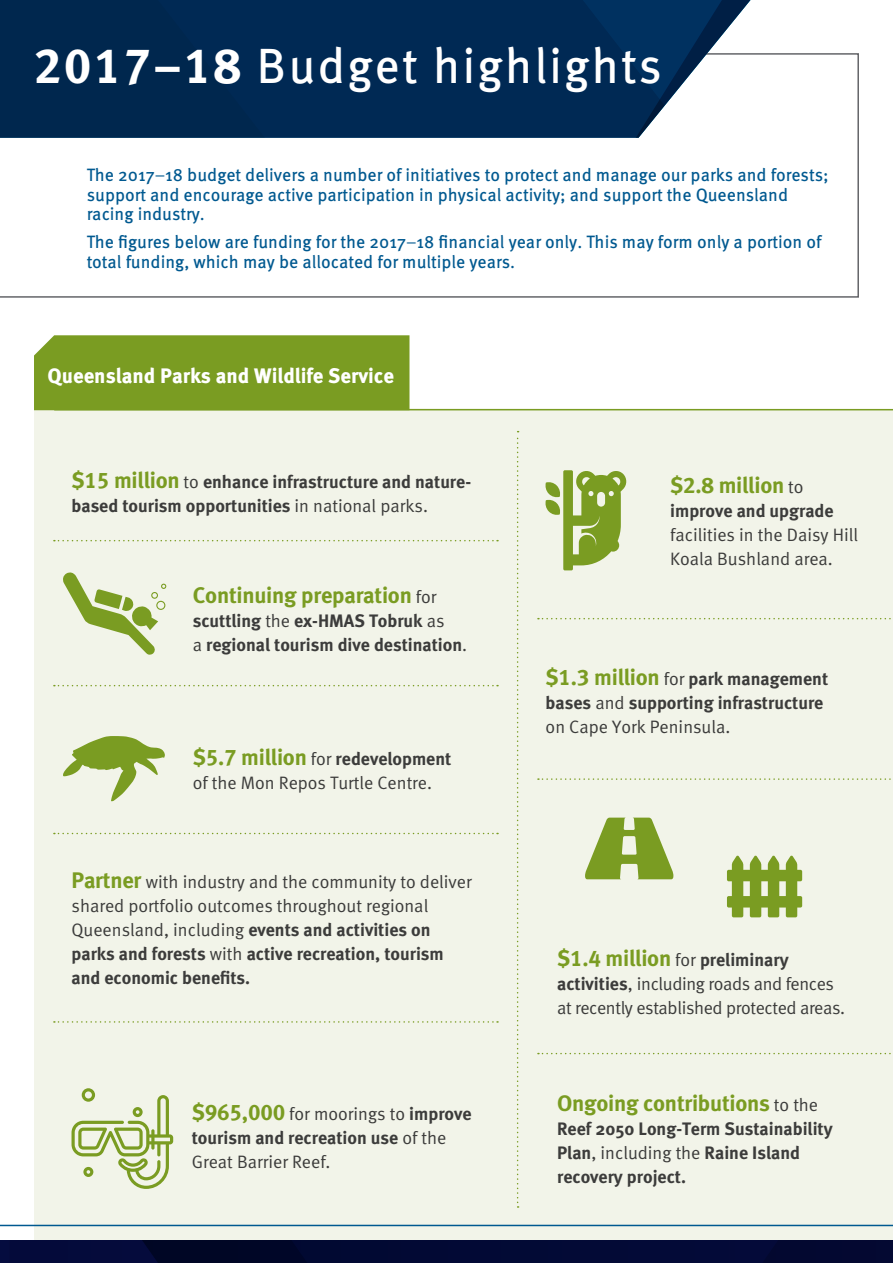
<style>
.page{position:relative;width:893px;height:1263px;background:#fff}
.page>*{position:absolute;margin:0;border:0;box-sizing:border-box;transform-origin:0 0}
.t1{font:700 49.8px "Meta Normal";letter-spacing:.04em;color:#fff}
.t2{font:22.5px "Meta Bold LF";letter-spacing:-.01em;color:#7a9c22}
.t3{font:700 21px "Meta";color:#fff}
.t4{font:700 18px/24px "Meta";color:#3c3c3b}
.t5{font:700 18px/19.5px "Meta Normal";color:#005990}
.t6{font:18px/24px "Meta Normal";color:#3c3c3b}
.t7{font:18px/24px "Meta Normal";letter-spacing:-.02em;color:#3c3c3b}
.s1{font-family:"Meta Bold LF";font-weight:400}
.s2{font-family:"Meta Bold LF";font-weight:400;font-size:22.5px;color:#7a9c22}
.s3{font-family:"Meta Normal";font-weight:400}
.s4{font-family:"Meta Normal";font-size:18px;color:#3c3c3b}
.s5{font-family:"Meta Bold LF";font-size:22.5px;color:#7a9c22}
.s6{font-family:"Meta";font-weight:700}
.s7{font-family:"Meta";font-weight:700;font-size:18px;color:#3c3c3b}
</style>
<div class="page">
<div style="left:34px;top:408px;width:859px;height:832px;background:#f2f4e9"></div>
<hr style="left:54px;top:409px;width:839px;height:1px;background:#7a9c22">
<svg style="left:538px;top:618px;width:355px;height:1px"></svg>
<svg style="left:538px;top:778px;width:355px;height:2px"></svg>
<svg style="left:538px;top:1053px;width:355px;height:1px"></svg>
<svg style="left:517px;top:431px;width:2px;height:777px;background:#dce4c5"></svg>
<svg style="left:54px;top:540px;width:444px;height:1px"></svg>
<svg style="left:54px;top:685px;width:444px;height:1px"></svg>
<svg style="left:54px;top:833px;width:444px;height:1px"></svg>
<svg style="left:54px;top:1021px;width:444px;height:2px"></svg>
<svg style="left:0;top:53px;width:859px;height:245px"></svg>
<div style="left:34px;top:335px;width:375px;height:75px;background:#7a9c22"></div>
<svg style="left:727px;top:856px;width:75px;height:61px;background:#9ab458"></svg>
<svg style="left:63px;top:736px;width:102px;height:65px;background:#c0cf96"></svg>
<svg style="left:585px;top:818px;width:88px;height:61px;background:#a3ba66"></svg>
<svg style="left:545px;top:470px;width:82px;height:100px;background:#adc177"></svg>
<svg style="left:72px;top:1088px;width:101px;height:101px;background:#d4deb8"></svg>
<div style="left:0;top:1240px;width:893px;height:23px;background:linear-gradient(to right,#020932,#030934)"></div>
<svg style="left:0;top:0;width:750px;height:138px;background:#0f355c"></svg>
<hr style="left:0;top:1225px;width:893px;height:1px;background:#005990">
<svg style="left:63px;top:572px;width:103px;height:83px;background:#cdd9ac"></svg>
<h1 class="t1" style="left:34px;top:36px;width:629px"><span class="s1">2017–18</span> Budget highlights</h1>
<p class="t5" style="left:87px;top:165px;width:743px">The 2017–18 budget delivers a number of initiatives to protect and manage our parks and forests; support and encourage active participation in physical activity; and support the Queensland racing industry.</p>
<p class="t5" style="left:87px;top:232px;width:736px">The figures below are funding for the 2017–18 financial year only. This may form only a portion of total funding, which may be allocated for multiple years.</p>
<p class="t3" style="left:48px;top:363px;width:348px">Queensland Parks and Wildlife Service</p>
<p class="t4" style="left:72px;top:469px;width:401px"><span class="s2">$15 million</span> <span class="s3">to</span> enhance infrastructure and nature&shy;based tourism opportunities <span class="s3">in national parks.</span></p>
<p class="t2" style="left:193px;top:581px;width:245px">Continuing preparation <span class="s4">for</span></p>
<p class="t4" style="left:193px;top:608px;width:276px">scuttling <span class="s3">the</span> ex-HMAS Tobruk <span class="s3">as<br>a</span> regional tourism dive destination<span class="s3">.</span></p>
<p class="t4" style="left:193px;top:747px;width:260px"><span class="s2">$5.7 million</span> <span class="s3">for</span> redevelopment</p>
<p class="t6" style="left:193px;top:771px;width:241px">of the Mon Repos Turtle Centre.</p>
<p class="t6" style="left:72px;top:870px;width:402px"><span class="s5">Partner</span> with industry and the community to deliver shared portfolio outcomes throughout regional</p>
<p class="t4" style="left:72px;top:917px;width:374px"><span class="s3">Queensland, including</span> events and activities on parks and forests <span class="s3">with</span> active recreation, tourism and economic benefits.</p>
<p class="t6" style="left:192px;top:1102px;width:281px"><span class="s5">$965,000</span> for moorings to <span class="s6">improve</span></p>
<p class="t4" style="left:192px;top:1126px;width:256px">tourism and recreation use <span class="s3">of the</span></p>
<p class="t6" style="left:192px;top:1150px;width:140px">Great Barrier Reef.</p>
<p class="t2" style="left:670px;top:472px;width:135px">$2.8 million <span class="s4">to</span></p>
<p class="t4" style="left:670px;top:499px;width:165px">improve and upgrade</p>
<p class="t6" style="left:670px;top:523px;width:189px">facilities in the Daisy Hill<br>Koala Bushland area.</p>
<p class="t4" style="left:546px;top:667px;width:284px"><span class="s2">$1.3 million</span> <span class="s3">for</span> park management bases <span class="s3">and</span> supporting infrastructure</p>
<p class="t6" style="left:546px;top:715px;width:186px">on Cape York Peninsula.</p>
<p class="t2" style="left:557px;top:944px;width:233px">$1.4 million <span class="s4">for</span> <span class="s7">preliminary</span></p>
<p class="t7" style="left:557px;top:971px;width:290px"><span class="s6">activities</span>, including roads and fences at recently established protected areas.</p>
<p class="t2" style="left:557px;top:1090px;width:263px">Ongoing contributions <span class="s4">to the</span></p>
<p class="t4" style="left:557px;top:1117px;width:277px">Reef 2050 Long-Term Sustainability<br>Plan<span class="s3">, including the</span> Raine Island recovery project.</p>
</div>
